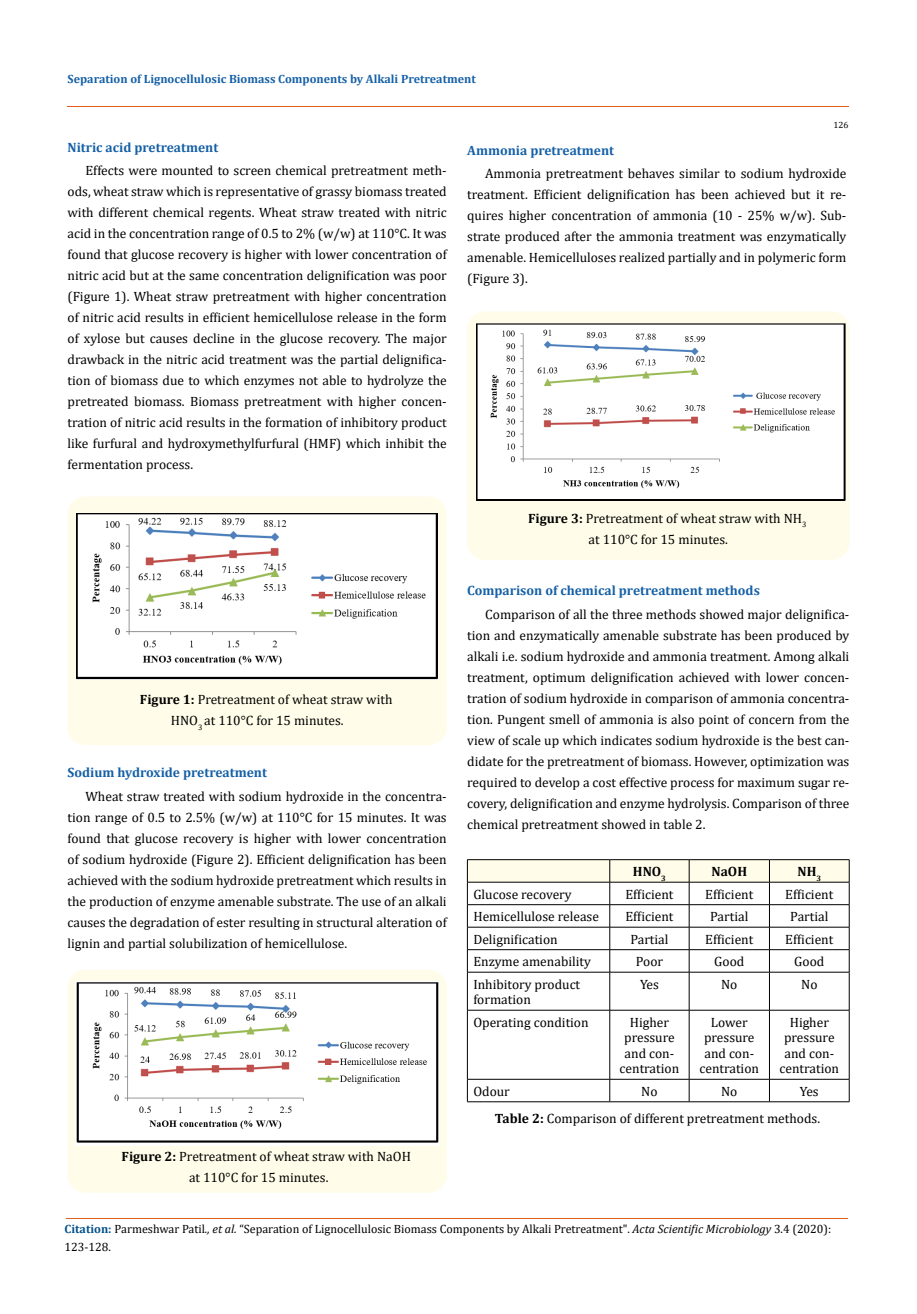
<style>
.page{position:relative;width:917px;height:1314px;background:#fff}
.page>*{position:absolute;margin:0;border:0;box-sizing:border-box;transform-origin:0 0}
.t1{font:13.5px/21px "Cambria";color:#000;text-align:justify}
.t2{font:700 13.5px "Cambria";color:#1560a6}
.t3{font:700 13.5px "Cambria";color:#000}
.t4{font:12px/18px "Cambria";color:#000}
.t5{font:700 12px "Cambria";color:#1560a6}
.t6{font:9px "Cambria";color:#000}
.s1{font-weight:700}
.s2{font-weight:700;color:#035089}
.s3{font-style:italic}
</style>
<div class="page">
<hr style="left:67px;top:106px;width:782px;height:1px;background:#e05d1a">
<div style="left:67px;top:496px;width:380px;height:249px;background:#fffde9;border-radius:18px"></div>
<img style="left:77px;top:514px;width:361px;height:166px">
<div style="left:68px;top:970px;width:379px;height:223px;background:#fffde9;border-radius:18px"></div>
<img style="left:75px;top:981px;width:364px;height:165px">
<div style="left:467px;top:311px;width:382px;height:249px;background:#fffde9;border-radius:18px"></div>
<img style="left:477px;top:323px;width:368px;height:177px">
<hr style="left:467px;top:859px;width:142px;height:1px;background:#000">
<hr style="left:609px;top:859px;width:80px;height:1px;background:#000">
<hr style="left:689px;top:859px;width:80px;height:1px;background:#000">
<hr style="left:769px;top:859px;width:80px;height:1px;background:#000">
<svg style="left:467px;top:860px;width:383px;height:112px"></svg>
<hr style="left:467px;top:972px;width:142px;height:1px;background:#000">
<hr style="left:467px;top:972px;width:1px;height:38px;background:#000">
<hr style="left:609px;top:972px;width:80px;height:1px;background:#000">
<hr style="left:609px;top:972px;width:1px;height:38px;background:#000">
<hr style="left:689px;top:972px;width:80px;height:1px;background:#000">
<hr style="left:689px;top:972px;width:1px;height:38px;background:#000">
<hr style="left:769px;top:972px;width:80px;height:1px;background:#000">
<hr style="left:769px;top:972px;width:1px;height:38px;background:#000">
<hr style="left:849px;top:972px;width:1px;height:38px;background:#000">
<hr style="left:467px;top:1010px;width:142px;height:1px;background:#000">
<hr style="left:467px;top:1010px;width:1px;height:69px;background:#000">
<hr style="left:609px;top:1010px;width:80px;height:1px;background:#000">
<hr style="left:609px;top:1010px;width:1px;height:69px;background:#000">
<hr style="left:689px;top:1010px;width:80px;height:1px;background:#000">
<hr style="left:689px;top:1010px;width:1px;height:69px;background:#000">
<hr style="left:769px;top:1010px;width:80px;height:1px;background:#000">
<hr style="left:769px;top:1010px;width:1px;height:69px;background:#000">
<hr style="left:849px;top:1010px;width:1px;height:69px;background:#000">
<hr style="left:467px;top:1079px;width:142px;height:1px;background:#000">
<svg style="left:467px;top:1079px;width:1px;height:23px"></svg>
<hr style="left:609px;top:1079px;width:80px;height:1px;background:#000">
<svg style="left:609px;top:1079px;width:1px;height:23px"></svg>
<hr style="left:689px;top:1079px;width:80px;height:1px;background:#000">
<svg style="left:689px;top:1079px;width:1px;height:23px"></svg>
<hr style="left:769px;top:1079px;width:80px;height:1px;background:#000">
<svg style="left:769px;top:1079px;width:1px;height:23px"></svg>
<svg style="left:849px;top:1079px;width:1px;height:23px"></svg>
<hr style="left:467px;top:1102px;width:142px;height:1px;background:#000">
<hr style="left:609px;top:1102px;width:80px;height:1px;background:#000">
<hr style="left:689px;top:1102px;width:80px;height:1px;background:#000">
<hr style="left:769px;top:1102px;width:80px;height:1px;background:#000">
<hr style="left:66px;top:1218px;width:781px;height:1px;background:#e05d1a">
<p class="t5" style="left:67px;top:70px;width:410px">Separation of Lignocellulosic Biomass Components by Alkali Pretreatment</p>
<p class="t2" style="left:67px;top:138px;width:152px">Nitric acid pretreatment</p>
<p class="t2" style="left:467px;top:141px;width:148px">Ammonia pretreatment</p>
<p class="t6" style="left:833px;top:120px;width:16px">126</p>
<p class="t1" style="left:67px;top:160px;width:381px;text-indent:18px">Effects were mounted to screen chemical pretreatment meth&shy;ods, wheat straw which is representative of grassy biomass treated with different chemical regents. Wheat straw treated with nitric acid in the concentration range of 0.5 to 2% (w/w) at 110°C. It was found that glucose recovery is higher with lower concentration of nitric acid but at the same concentration delignification was poor (Figure 1). Wheat straw pretreatment with higher concentration of nitric acid results in efficient hemicellulose release in the form of xylose but causes decline in the glucose recovery. The major drawback in the nitric acid treatment was the partial delignifica&shy;tion of biomass due to which enzymes not able to hydrolyze the pretreated biomass. Biomass pretreatment with higher concen&shy;tration of nitric acid results in the formation of inhibitory product like furfural and hydroxymethylfurfural (HMF) which inhibit the fermentation process.</p>
<p class="t1" style="left:171px;top:689px;width:223px;text-indent:-31px"><span class="s1">Figure 1:</span> Pretreatment of wheat straw with<br>HNO<sub>3</sub> at 110°C for 15 minutes.</p>
<p class="t2" style="left:67px;top:763px;width:201px">Sodium hydroxide pretreatment</p>
<p class="t1" style="left:67px;top:786px;width:381px;text-indent:18px">Wheat straw treated with sodium hydroxide in the concentra&shy;tion range of 0.5 to 2.5% (w/w) at 110°C for 15 minutes. It was found that glucose recovery is higher with lower concentration of sodium hydroxide (Figure 2). Efficient delignification has been achieved with the sodium hydroxide pretreatment which results in the production of enzyme amenable substrate. The use of an alkali causes the degradation of ester resulting in structural alteration of lignin and partial solubilization of hemicellulose.</p>
<p class="t1" style="left:189px;top:1146px;width:223px;text-indent:-67px"><span class="s1">Figure 2:</span> Pretreatment of wheat straw with NaOH at 110°C for 15 minutes.</p>
<p class="t1" style="left:467px;top:163px;width:381px;text-indent:18px">Ammonia pretreatment behaves similar to sodium hydroxide treatment. Efficient delignification has been achieved but it re&shy;quires higher concentration of ammonia (10 - 25% w/w). Sub&shy;strate produced after the ammonia treatment was enzymatically amenable. Hemicelluloses realized partially and in polymeric form (Figure 3).</p>
<p class="t1" style="left:588px;top:507px;width:219px;text-indent:-60px"><span class="s1">Figure 3:</span> Pretreatment of wheat straw with NH<sub>3 </sub>at 110°C for 15 minutes.</p>
<p class="t2" style="left:467px;top:581px;width:294px">Comparison of chemical pretreatment methods</p>
<p class="t1" style="left:467px;top:604px;width:384px;text-indent:18px">Comparison of all the three methods showed major delignifica&shy;tion and enzymatically amenable substrate has been produced by alkali i.e. sodium hydroxide and ammonia treatment. Among alkali treatment, optimum delignification achieved with lower concen&shy;tration of sodium hydroxide in comparison of ammonia concentra&shy;tion. Pungent smell of ammonia is also point of concern from the view of scale up which indicates sodium hydroxide is the best can&shy;didate for the pretreatment of biomass. However, optimization was required to develop a cost effective process for maximum sugar re&shy;covery, delignification and enzyme hydrolysis. Comparison of three chemical pretreatment showed in table 2.</p>
<p class="t3" style="left:633px;top:862px;width:34px">HNO<sub>3</sub></p>
<p class="t3" style="left:711px;top:862px;width:37px">NaOH</p>
<p class="t3" style="left:797px;top:862px;width:25px">NH<sub>3</sub></p>
<p class="t1" style="left:473px;top:884px;width:100px">Glucose recovery</p>
<p class="t1" style="left:625px;top:884px;width:50px">Efficient</p>
<p class="t1" style="left:705px;top:884px;width:50px">Efficient</p>
<p class="t1" style="left:785px;top:884px;width:50px">Efficient</p>
<p class="t1" style="left:473px;top:906px;width:127px">Hemicellulose release</p>
<p class="t1" style="left:625px;top:906px;width:50px">Efficient</p>
<p class="t1" style="left:710px;top:906px;width:40px">Partial</p>
<p class="t1" style="left:790px;top:906px;width:40px">Partial</p>
<p class="t1" style="left:473px;top:929px;width:86px">Delignification</p>
<p class="t1" style="left:630px;top:929px;width:40px">Partial</p>
<p class="t1" style="left:705px;top:929px;width:50px">Efficient</p>
<p class="t1" style="left:785px;top:929px;width:50px">Efficient</p>
<p class="t1" style="left:473px;top:951px;width:119px">Enzyme amenability</p>
<p class="t1" style="left:635px;top:951px;width:29px">Poor</p>
<p class="t1" style="left:714px;top:951px;width:32px">Good</p>
<p class="t1" style="left:794px;top:951px;width:32px">Good</p>
<p class="t1" style="left:473px;top:976px;width:108px;line-height:15.6px">Inhibitory product formation</p>
<p class="t1" style="left:640px;top:974px;width:20px">Yes</p>
<p class="t1" style="left:721px;top:974px;width:18px">No</p>
<p class="t1" style="left:801px;top:974px;width:18px">No</p>
<p class="t1" style="left:473px;top:1012px;width:117px">Operating condition</p>
<p class="t1" style="left:619px;top:1014px;width:61px;line-height:15.5px;text-align:center">Higher pressure and con&shy;centration</p>
<p class="t1" style="left:699px;top:1014px;width:61px;line-height:15.5px;text-align:center">Lower pressure and con&shy;centration</p>
<p class="t1" style="left:779px;top:1014px;width:61px;line-height:15.5px;text-align:center">Higher pressure and con&shy;centration</p>
<p class="t1" style="left:473px;top:1081px;width:38px">Odour</p>
<p class="t1" style="left:641px;top:1081px;width:18px">No</p>
<p class="t1" style="left:721px;top:1081px;width:18px">No</p>
<p class="t1" style="left:495px;top:1078px;width:326px;line-height:27.2px;text-align:right">Yes<br><span class="s1">Table 2:</span> Comparison of different pretreatment methods.</p>
<p class="t4" style="left:65px;top:1220px;width:768px"><span class="s2">Citation:</span> Parmeshwar Patil<span class="s3">., et al.</span> “Separation of Lignocellulosic Biomass Components by Alkali Pretreatment". <span class="s3">Acta Scientific Microbiology</span> 3.4 (2020):<br>123-128.</p>
</div>
